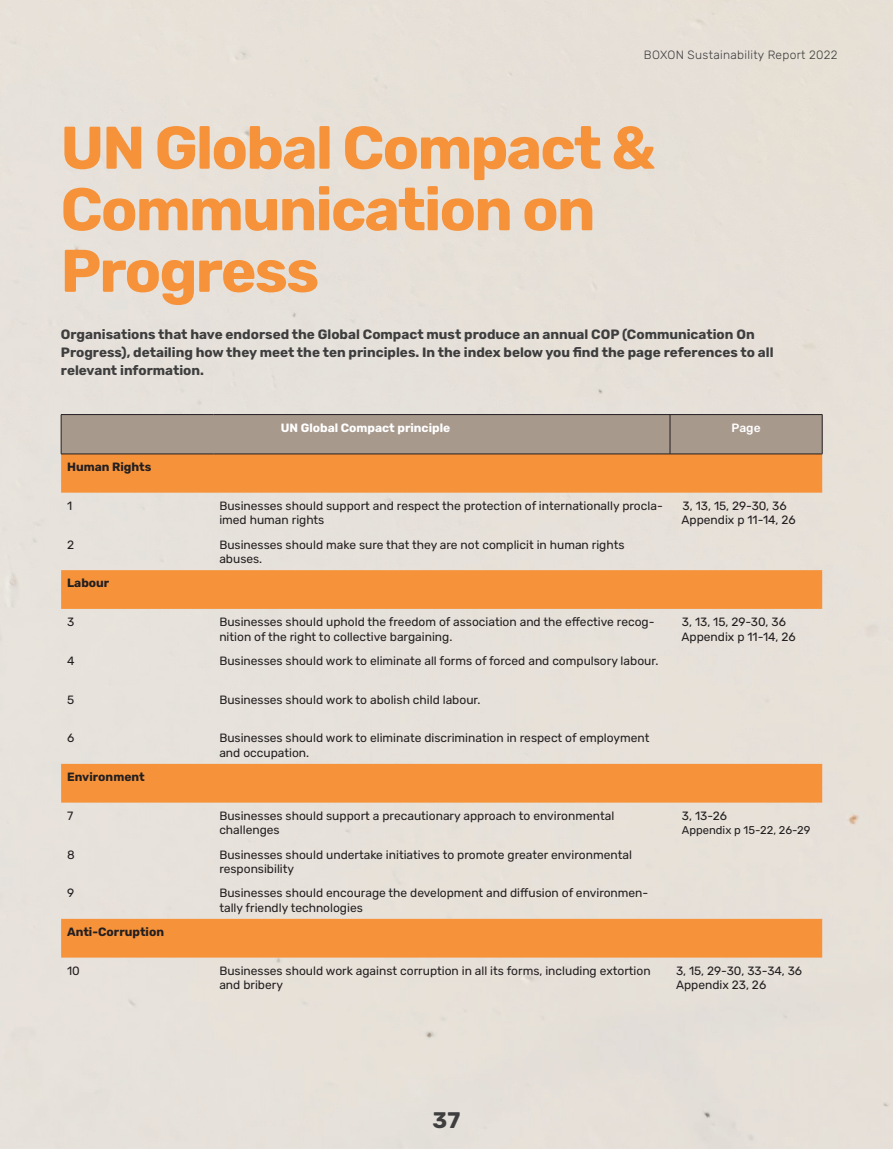
<style>
.page{position:relative;width:893px;height:1149px;background:#fff}
.page>*{position:absolute;margin:0;border:0;box-sizing:border-box;transform-origin:0 0}
.t1{font:700 60px/61.5px "Rubik";letter-spacing:-.03em;color:#f6923a}
.t2{font:700 22.5px "Rubik";color:#3e3e3f}
.t3{font:700 13.5px/18px "Rubik";color:#3e3e3f}
.t4{font:12px/14.4px "Rubik";color:#231f20}
.t5{font:700 12px "Rubik";color:#231f20}
.t6{font:300 12px "Rubik";letter-spacing:.025em;color:#3e3e3f}
.t7{font:700 12px "Rubik";color:#fff}
.t8{font:500 12px "Rubik";color:#fff}
.t9{font:11.25px "Rubik";color:#231f20}
</style>
<div class="page">
<div style="left:0;top:0;width:893px;height:1148px;background:#e7e1d9"></div>
<div style="left:62px;top:415px;width:760px;height:38px;background:#a8998d"></div>
<svg style="left:61px;top:454px;width:761px;height:503px;fill:#e7e1d9"></svg>
<hr style="left:61px;top:414px;width:152px;height:1px;background:#231f20">
<hr style="left:61px;top:414px;width:1px;height:39px;background:#231f20">
<hr style="left:213px;top:414px;width:457px;height:1px;background:#231f20">
<hr style="left:670px;top:414px;width:152px;height:1px;background:#231f20">
<hr style="left:670px;top:414px;width:1px;height:39px;background:#231f20">
<hr style="left:822px;top:414px;width:1px;height:39px;background:#231f20">
<hr style="left:61px;top:453px;width:152px;height:1px;background:#231f20">
<hr style="left:213px;top:453px;width:457px;height:1px;background:#231f20">
<hr style="left:670px;top:453px;width:152px;height:1px;background:#231f20">
<p class="t6" style="left:644px;top:48px;width:195px">BOXON Sustainability Report 2022</p>
<h1 class="t1" style="left:61px;top:119px;width:596px">UN Global Compact &amp;<br>Communication on<br>Progress</h1>
<p class="t3" style="left:61px;top:325px;width:714px">Organisations that have endorsed the Global Compact must produce an annual COP (Communication On<br>Progress), detailing how they meet the ten principles. In the index below you find the page references to all relevant information.</p>
<p class="t7" style="left:281px;top:420px;width:171px">UN Global Compact principle</p>
<p class="t8" style="left:732px;top:420px;width:30px">Page</p>
<p class="t5" style="left:67px;top:460px;width:86px">Human Rights</p>
<p class="t4" style="left:67px;top:498px;width:7px">1</p>
<p class="t4" style="left:219px;top:498px;width:445px">Businesses should support and respect the protection of internationally procla&shy;imed human rights</p>
<p class="t4" style="left:682px;top:498px;width:116px">3, 13, 15, 29-30, 36<br>Appendix p 11-14, 26</p>
<p class="t4" style="left:67px;top:537px;width:9px">2</p>
<p class="t4" style="left:219px;top:537px;width:407px">Businesses should make sure that they are not complicit in human rights abuses.</p>
<p class="t5" style="left:67px;top:576px;width:44px">Labour</p>
<p class="t4" style="left:67px;top:615px;width:9px">3</p>
<p class="t4" style="left:219px;top:615px;width:437px">Businesses should uphold the freedom of association and the effective recog&shy;nition of the right to collective bargaining.</p>
<p class="t4" style="left:682px;top:615px;width:116px">3, 13, 15, 29-30, 36<br>Appendix p 11-14, 26</p>
<p class="t4" style="left:67px;top:653px;width:9px">4</p>
<p class="t4" style="left:219px;top:653px;width:440px">Businesses should work to eliminate all forms of forced and compulsory labour.</p>
<p class="t4" style="left:67px;top:692px;width:9px">5</p>
<p class="t4" style="left:219px;top:692px;width:263px">Businesses should work to abolish child labour.</p>
<p class="t4" style="left:67px;top:731px;width:9px">6</p>
<p class="t4" style="left:219px;top:731px;width:432px">Businesses should work to eliminate discrimination in respect of employment and occupation.</p>
<p class="t5" style="left:67px;top:769px;width:79px">Environment</p>
<p class="t4" style="left:67px;top:808px;width:8px">7</p>
<p class="t4" style="left:219px;top:808px;width:396px">Businesses should support a precautionary approach to environmental challenges</p>
<p class="t4" style="left:682px;top:808px;width:47px">3, 13-26</p>
<p class="t9" style="left:682px;top:823px;width:130px">Appendix p 15-22, 26-29</p>
<p class="t4" style="left:67px;top:847px;width:9px">8</p>
<p class="t4" style="left:219px;top:847px;width:414px">Businesses should undertake initiatives to promote greater environmental responsibility</p>
<p class="t4" style="left:67px;top:886px;width:9px">9</p>
<p class="t4" style="left:219px;top:886px;width:431px">Businesses should encourage the development and diffusion of environmen&shy;tally friendly technologies</p>
<p class="t5" style="left:67px;top:924px;width:98px">Anti-Corruption</p>
<p class="t4" style="left:67px;top:963px;width:14px">10</p>
<p class="t4" style="left:219px;top:963px;width:433px">Businesses should work against corruption in all its forms, including extortion and bribery</p>
<p class="t4" style="left:676px;top:963px;width:128px">3, 15, 29-30, 33-34, 36<br>Appendix 23, 26</p>
<h2 class="t2" style="left:433px;top:1106px;width:29px">37</h2>
</div>
